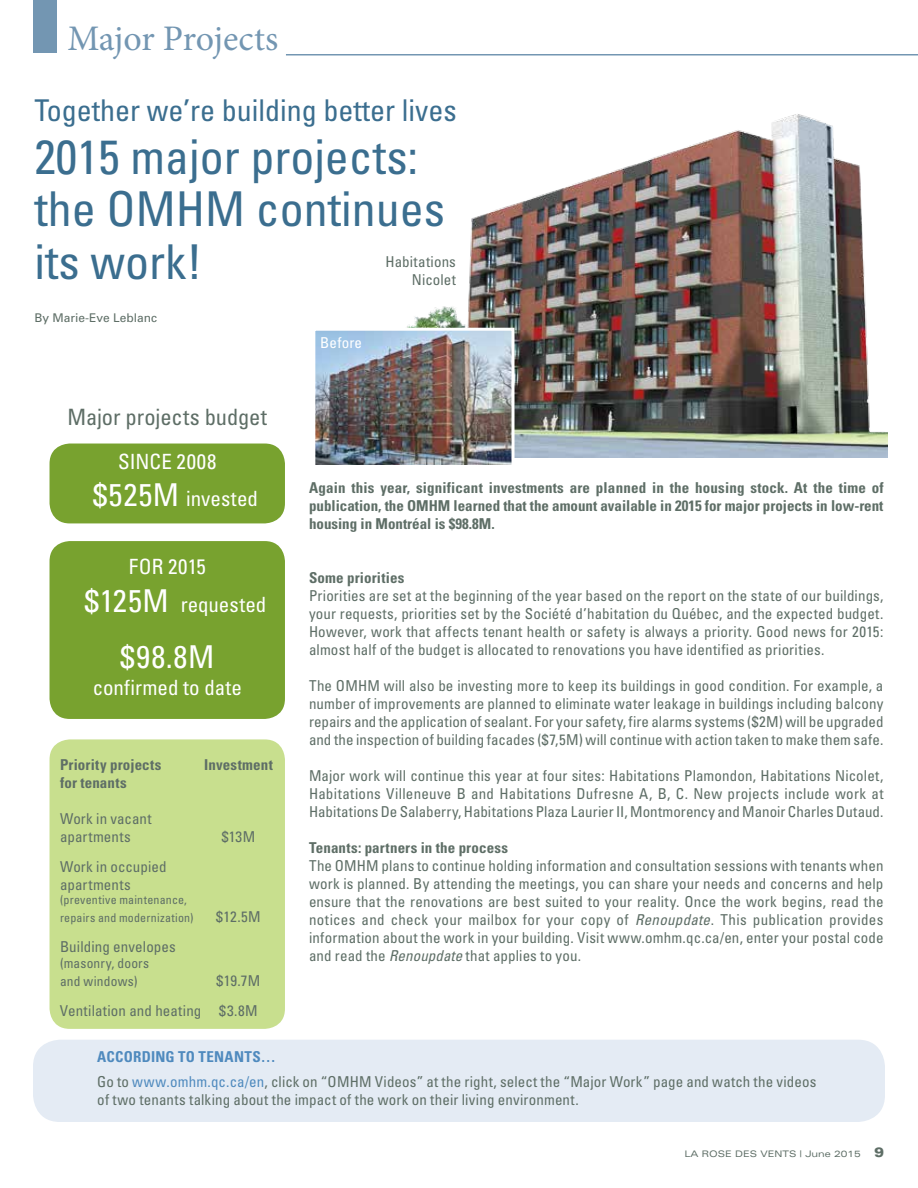
<style>
.page{position:relative;width:918px;height:1188px;background:#fff}
.page>*{position:absolute;margin:0;border:0;box-sizing:border-box;transform-origin:0 0}
.t1{font:condensed 48px/52.5px "Univers";color:#3b6e8f}
.t2{font:36px "Minion Pro";letter-spacing:-.01em;color:#7396b2}
.t3{font:condensed 31.5px "Univers";color:#fff}
.t4{font:condensed 30px "Univers";color:#3b6e8f}
.t5{font:condensed 22.5px "Univers";letter-spacing:-.005em;color:#5e6e66}
.t6{font:condensed 21px/37.8px "Univers";color:#fff}
.t7{font:condensed 15px/18px "Univers";letter-spacing:.01em;color:#5e6e66;text-align:justify}
.t8{font:700 condensed 15px/18px "Univers";letter-spacing:.005em;color:#5e6e66;text-align:justify}
.t9{font:condensed 15px "Univers";letter-spacing:.015em;color:#fff}
.t10{font:condensed 13.5px/18px "Univers";letter-spacing:.015em;color:#5e6e66}
.t11{font:condensed 12px/18px "Univers";letter-spacing:.02em;color:#5e6e66}
.t12{font:12px "Univers";color:#5e6e66}
.t13{font:expanded 9px "Univers";color:#5e6e66}
.s1{font-size:31.5px}
.s2{font-style:italic}
.s3{font-weight:700;color:#4f8abe}
.s4{color:#4f8abe}
.s5{font-weight:900;font-size:13.5px}
</style>
<div class="page">
<img style="left:407px;top:114px;width:481px;height:343px">
<div style="left:50px;top:739px;width:235px;height:290px;background:#c8df8e;border-radius:20px"></div>
<div style="left:50px;top:541px;width:235px;height:178px;background:#78a22f;border-radius:20px"></div>
<div style="left:50px;top:444px;width:235px;height:79px;background:#78a22f;border-radius:20px"></div>
<div style="left:33px;top:0;width:23px;height:53px;background:#7396b2"></div>
<hr style="left:286px;top:54px;width:632px;height:2px;background:#7396b2">
<div style="left:33px;top:1040px;width:852px;height:82px;background:#e4ebf4;border-radius:27px"></div>
<img style="left:316px;top:332px;width:195px;height:132px">
<div style="left:312px;top:328px;width:203px;height:140px;border:3px solid #fff"></div>
<h2 class="t2" style="left:68px;top:15px;width:212px">Major Projects</h2>
<h3 class="t4" style="left:34px;top:91px;width:424px">Together we’re building better lives</h3>
<h1 class="t1" style="left:34px;top:129px;width:412px">2015 major projects: the OMHM continues its work!</h1>
<p class="t12" style="left:34px;top:310px;width:124px">By Marie-Eve Leblanc</p>
<p class="t7" style="left:386px;top:252px;width:72px;text-align:right">Habitations<br>Nicolet</p>
<h3 class="t5" style="left:67px;top:403px;width:201px">Major projects budget</h3>
<h3 class="t6" style="left:93px;top:442px;width:166px;text-indent:25px">SINCE 2008 <span class="s1">$525M</span> invested</h3>
<h3 class="t6" style="left:85px;top:547px;width:183px;text-indent:44px">FOR 2015 <span class="s1">$125M</span> requested</h3>
<h3 class="t3" style="left:120px;top:637px;width:95px">$98.8M</h3>
<h3 class="t6" style="left:93px;top:668px;width:151px">confirmed to date</h3>
<p class="t8" style="left:60px;top:755px;width:103px">Priority projects</p>
<p class="t8" style="left:204px;top:755px;width:70px">Investment</p>
<p class="t8" style="left:60px;top:773px;width:68px">for tenants</p>
<p class="t7" style="left:60px;top:809px;width:93px">Work in vacant apartments</p>
<p class="t7" style="left:222px;top:827px;width:35px">$13M</p>
<p class="t7" style="left:60px;top:857px;width:108px">Work in occupied apartments</p>
<p class="t11" style="left:60px;top:891px;width:135px">(preventive maintenance, repairs and modernization)</p>
<p class="t7" style="left:216px;top:907px;width:46px">$12.5M</p>
<p class="t7" style="left:60px;top:937px;width:117px">Building envelopes</p>
<p class="t10" style="left:60px;top:954px;width:91px">(masonry, doors and windows)</p>
<p class="t7" style="left:60px;top:966px;width:202px;line-height:30px;text-align:right">$19.7M<br>Ventilation and heating $3.8M</p>
<p class="t9" style="left:320px;top:333px;width:43px">Before</p>
<p class="t8" style="left:309px;top:478px;width:576px">Again this year, significant investments are planned in the housing stock. At the time of publication, the OMHM learned that the amount available in 2015 for major projects in low-rent housing in Montréal is $98.8M.</p>
<p class="t8" style="left:309px;top:568px;width:97px">Some priorities</p>
<p class="t7" style="left:309px;top:586px;width:576px">Priorities are set at the beginning of the year based on the report on the state of our buildings, your requests, priorities set by the Société d’habitation du Québec, and the expected budget.<br>However, work that affects tenant health or safety is always a priority. Good news for 2015: almost half of the budget is allocated to renovations you have identified as priorities.</p>
<p class="t7" style="left:309px;top:676px;width:576px">The OMHM will also be investing more to keep its buildings in good condition. For example, a number of improvements are planned to eliminate water leakage in buildings including balcony repairs and the application of sealant. For your safety, fire alarms systems ($2M) will be upgraded and the inspection of building facades ($7,5M) will continue with action taken to make them safe.</p>
<p class="t7" style="left:309px;top:766px;width:576px">Major work will continue this year at four sites: Habitations Plamondon, Habitations Nicolet, Habitations Villeneuve B and Habitations Dufresne A, B, C. New projects include work at Habitations De Salaberry, Habitations Plaza Laurier II, Montmorency and Manoir Charles Dutaud.</p>
<p class="t8" style="left:309px;top:838px;width:201px">Tenants: partners in the process</p>
<p class="t7" style="left:309px;top:856px;width:576px">The OMHM plans to continue holding information and consultation sessions with tenants when work is planned. By attending the meetings, you can share your needs and concerns and help ensure that the renovations are best suited to your reality. Once the work begins, read the notices and check your mailbox for your copy of <span class="s2">Renoupdate</span>. This publication provides information about the work in your building. Visit www.omhm.qc.ca/en, enter your postal code and read the <span class="s2">Renoupdate</span> that applies to you.</p>
<p class="t7" style="left:97px;top:1044px;width:721px;line-height:24.8px"><span class="s3">ACCORDING TO TENANTS…<br></span>Go to <span class="s4">www.omhm.qc.ca/en</span>, click on “OMHM Videos” at the right, select the “Major Work” page and watch the videos</p>
<p class="t7" style="left:97px;top:1090px;width:483px">of two tenants talking about the impact of the work on their living environment.</p>
<p class="t13" style="left:685px;top:1148px;width:201px">LA ROSE DES VENTS | June 2015 <span class="s5">9</span></p>
</div>
